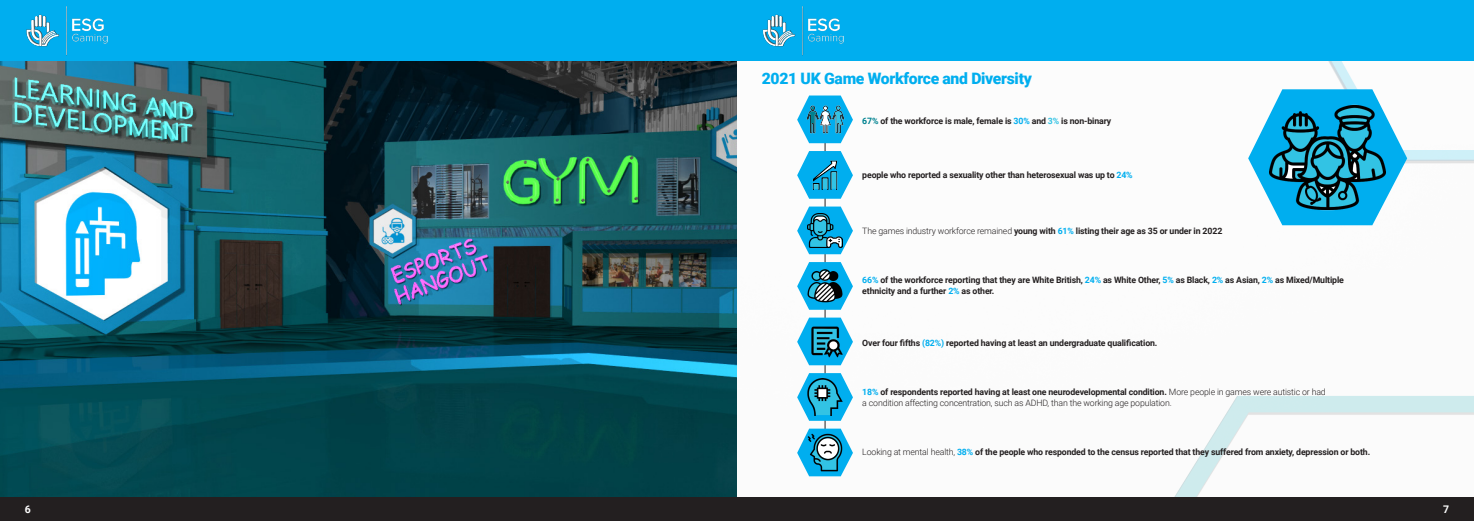
<style>
.page{position:relative;width:1474px;height:521px;background:#fff}
.page>*{position:absolute;margin:0;border:0;box-sizing:border-box;transform-origin:0 0}
.t1{font:900 15.75px "Roboto";letter-spacing:-.02em;color:#00aeef}
.t2{font:700 10.5px "Roboto";color:#fff}
.t3{font:700 8.75px/10.5px "Roboto";letter-spacing:-.015em;color:#231f20}
.t4{font:300 8.75px/10.5px "Roboto";letter-spacing:-.015em;color:#231f20}
.s1{color:#008290}
.s2{color:#00aeef}
.s3{color:#32c3e4}
.s4{font-weight:300}
.s5{font-weight:700;color:#00aeef}
.s6{font-weight:700}
</style>
<div class="page">
<img style="left:809px;top:61px;width:664px;height:436px">
<div style="left:0;top:0;width:1473px;height:61px;background:#00aeef"></div>
<div style="left:0;top:497px;width:1473px;height:24px;background:#231f20"></div>
<img style="left:727px;top:6px;width:77px;height:56px">
<img style="left:801px;top:13px;width:43px;height:35px">
<img style="left:0;top:6px;width:71px;height:56px">
<img style="left:64px;top:13px;width:44px;height:35px">
<hr style="left:824px;top:114px;width:1px;height:336px;background:#231f20">
<img style="left:0;top:62px;width:737px;height:435px">
<svg style="left:1248px;top:89px;width:159px;height:136px"></svg>
<img style="left:1269px;top:99px;width:116px;height:117px">
<svg style="left:797px;top:95px;width:56px;height:48px"></svg>
<svg style="left:797px;top:429px;width:56px;height:47px"></svg>
<img style="left:806px;top:434px;width:38px;height:37px">
<svg style="left:797px;top:373px;width:56px;height:48px"></svg>
<img style="left:807px;top:379px;width:36px;height:36px">
<svg style="left:797px;top:318px;width:56px;height:47px"></svg>
<img style="left:811px;top:325px;width:31px;height:33px">
<svg style="left:797px;top:262px;width:56px;height:48px"></svg>
<img style="left:808px;top:269px;width:34px;height:34px">
<svg style="left:797px;top:207px;width:56px;height:47px"></svg>
<img style="left:808px;top:213px;width:34px;height:34px">
<svg style="left:797px;top:151px;width:56px;height:48px"></svg>
<img style="left:808px;top:156px;width:34px;height:33px">
<img style="left:805px;top:104px;width:40px;height:31px">
<p class="t1" style="left:761px;top:68px;width:271px">2021 UK Game Workforce and Diversity</p>
<p class="t3" style="left:862px;top:115px;width:250px"><span class="s1">67%</span> of the workforce is male, female is <span class="s2">30%</span> and <span class="s3">3%</span> is non-binary</p>
<p class="t3" style="left:862px;top:169px;width:272px">people who reported a sexuality other than heterosexual was up to <span class="s2">24%</span></p>
<p class="t3" style="left:862px;top:225px;width:361px"><span class="s4">The games industry workforce remained</span> young with <span class="s2">61%</span> listing their age as 35 or under in 2022</p>
<p class="t3" style="left:862px;top:274px;width:483px"><span class="s2">66%</span> of the workforce reporting that they are White British, <span class="s2">24%</span> as White Other, <span class="s2">5%</span> as Black, <span class="s2">2%</span> as Asian, <span class="s2">2%</span> as Mixed/Multiple ethnicity and a further <span class="s2">2%</span> as other.</p>
<p class="t3" style="left:862px;top:337px;width:297px">Over four fifths <span class="s2">(82%)</span> reported having at least an undergraduate qualification.</p>
<p class="t4" style="left:862px;top:387px;width:465px"><span class="s5">18%</span> <span class="s6">of respondents reported having at least one neurodevelopmental condition.</span> More people in games were autistic or had a condition affecting concentration, such as ADHD, than the working age population.</p>
<p class="t3" style="left:862px;top:446px;width:509px"><span class="s4">Looking at mental health,</span> <span class="s2">38%</span> of the people who responded to the census reported that they suffered from anxiety, depression or both.</p>
<p class="t2" style="left:25px;top:502px;width:8px">6</p>
<p class="t2" style="left:1442px;top:502px;width:8px">7</p>
</div>
